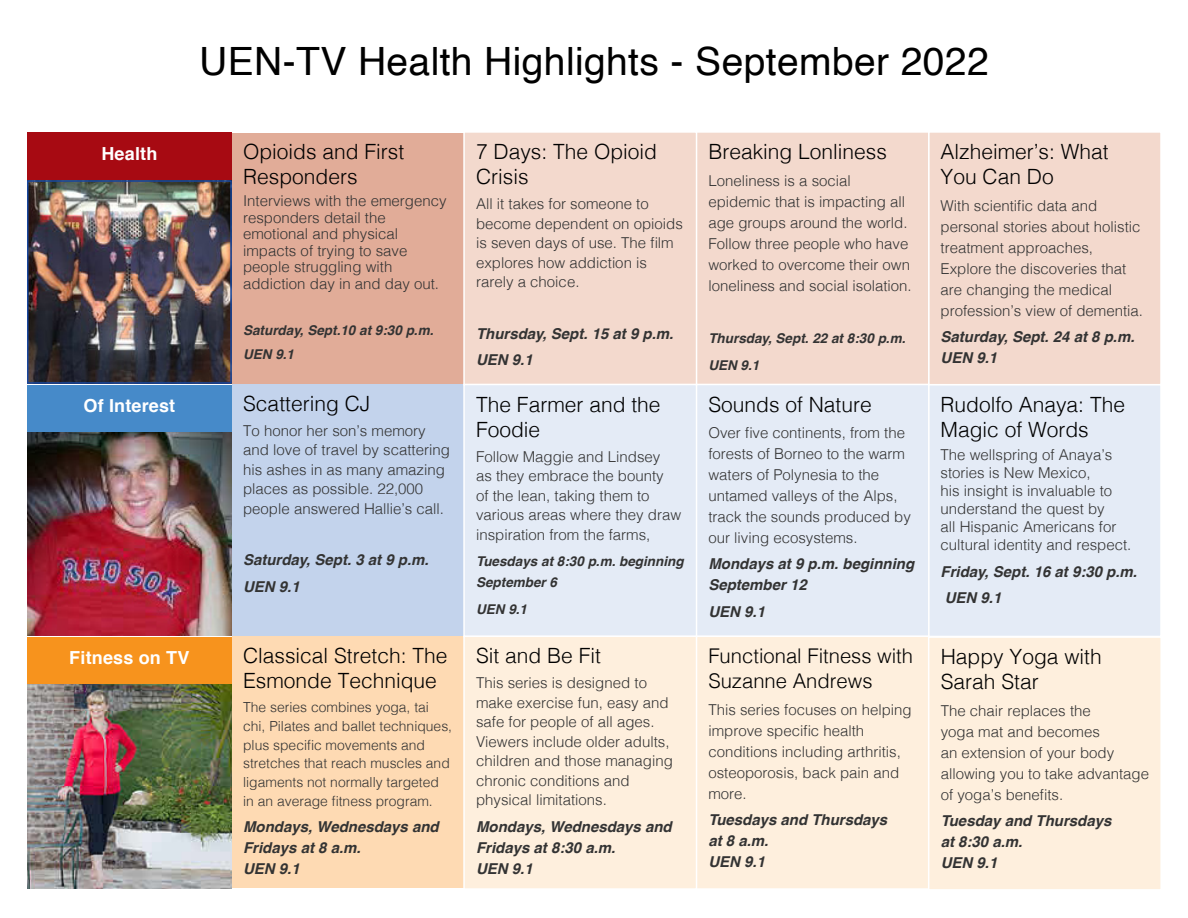
<style>
.page{position:relative;width:1188px;height:918px;background:#fff}
.page>*{position:absolute;margin:0;border:0;box-sizing:border-box;transform-origin:0 0}
.t1{font:39px "Helvetica";letter-spacing:.01em;color:#000}
.item_title{font:300 21px/25.2px "Helvetica";color:#000}
.item_title-2{font:300 20.25px/25.2px "Helvetica";color:#000}
.Catergory_Title{font:700 18px "Helvetica";letter-spacing:.01em;color:#fff}
.item_description{font:300 15px/21px "Helvetica";color:#333}
.date_time_bottom{font:italic 700 15px/21px "Helvetica";color:#333}
.item_description-2{font:italic 700 15px "Helvetica";color:#333}
.item_description-3{font:300 13.8px/18.8px "Helvetica";color:#333}
.date_time_bottom-2{font:italic 700 13.5px/21px "Helvetica";color:#333}
</style>
<div class="page">
<div style="left:232px;top:133px;width:232px;height:252px;background:#e1ac98"></div>
<img style="left:30px;top:183px;width:199px;height:198px">
<div style="left:27px;top:180px;width:205px;height:204px;border:2px solid #18469d"></div>
<img style="left:27px;top:432px;width:205px;height:204px">
<div style="left:27px;top:133px;width:205px;height:47px;background:#a70a12"></div>
<div style="left:27px;top:385px;width:205px;height:47px;background:#468ac9"></div>
<div style="left:232px;top:636px;width:232px;height:252px;background:#fedab3"></div>
<div style="left:232px;top:384px;width:232px;height:252px;background:#c3d3ec"></div>
<div style="left:928px;top:384px;width:233px;height:252px;background:#e4ebf6"></div>
<div style="left:928px;top:384px;width:234px;height:253px;border:2px solid #fff"></div>
<div style="left:928px;top:132px;width:233px;height:253px;background:#f3d9cd"></div>
<div style="left:928px;top:131px;width:234px;height:254px;border:2px solid #fff"></div>
<div style="left:696px;top:132px;width:233px;height:253px;background:#f3d9cd"></div>
<div style="left:696px;top:131px;width:234px;height:254px;border:2px solid #fff"></div>
<div style="left:696px;top:384px;width:233px;height:252px;background:#e4ebf6"></div>
<div style="left:696px;top:384px;width:234px;height:253px;border:2px solid #fff"></div>
<div style="left:696px;top:636px;width:233px;height:253px;background:#feefdd"></div>
<div style="left:696px;top:636px;width:234px;height:254px;border:2px solid #fff"></div>
<div style="left:464px;top:132px;width:233px;height:253px;background:#f3d9cd"></div>
<div style="left:463px;top:131px;width:234px;height:254px;border:2px solid #fff"></div>
<div style="left:464px;top:384px;width:233px;height:252px;background:#e4ebf6"></div>
<div style="left:463px;top:384px;width:234px;height:253px;border:2px solid #fff"></div>
<div style="left:464px;top:636px;width:233px;height:253px;background:#feefdd"></div>
<div style="left:463px;top:636px;width:234px;height:254px;border:2px solid #fff"></div>
<div style="left:929px;top:637px;width:232px;height:253px;background:#feefdd"></div>
<div style="left:928px;top:636px;width:234px;height:255px;border:2px solid #fff"></div>
<img style="left:27px;top:683px;width:205px;height:205px">
<div style="left:27px;top:637px;width:205px;height:46px;background:#f7931d"></div>
<p class="t1" style="left:199px;top:31px;width:791px">UEN-TV Health Highlights - September 2022</p>
<p class="Catergory_Title" style="left:101px;top:139px;width:57px">Health</p>
<p class="Catergory_Title" style="left:83px;top:391px;width:93px">Of Interest</p>
<p class="Catergory_Title" style="left:69px;top:643px;width:122px">Fitness on TV</p>
<p class="item_title" style="left:243px;top:138px;width:163px">Opioids and First<br>Responders</p>
<p class="item_description" style="left:243px;top:192px;width:205px;line-height:16.5px">Interviews with the emergency responders detail the emotional and physical impacts of trying to save people struggling with addiction day in and day out.</p>
<p class="date_time_bottom-2" style="left:243px;top:319px;width:192px">Saturday, Sept.10 at 9:30 p.m.</p>
<p class="date_time_bottom-2" style="left:243px;top:343px;width:53px">UEN 9.1</p>
<p class="item_title" style="left:243px;top:389px;width:129px">Scattering CJ</p>
<p class="item_description" style="left:243px;top:420px;width:208px;line-height:19.5px">To honor her son’s memory and love of travel by scattering his ashes in as many amazing places as possible. 22,000 people answered Hallie’s call.</p>
<p class="date_time_bottom" style="left:243px;top:549px;width:187px">Saturday, Sept. 3 at 9 p.m.</p>
<p class="date_time_bottom" style="left:243px;top:576px;width:58px">UEN 9.1</p>
<p class="item_title" style="left:243px;top:641px;width:206px">Classical Stretch: The<br>Esmonde Technique</p>
<p class="item_description-3" style="left:243px;top:697px;width:210px">The series combines yoga, tai chi, Pilates and ballet techniques, plus specific movements and stretches that reach muscles and ligaments not normally targeted in an average fitness program.</p>
<p class="date_time_bottom" style="left:243px;top:817px;width:197px">Mondays, Wednesdays and<br>Fridays at 8 a.m.<br>UEN 9.1</p>
<p class="item_title" style="left:476px;top:138px;width:182px">7 Days: The Opioid<br>Crisis</p>
<p class="item_description" style="left:476px;top:193px;width:208px;line-height:19.5px">All it takes for someone to become dependent on opioids is seven days of use. The film explores how addiction is rarely a choice.</p>
<p class="item_description-2" style="left:476px;top:321px;width:199px">Thursday, Sept. 15 at 9 p.m.</p>
<p class="date_time_bottom" style="left:476px;top:349px;width:58px">UEN 9.1</p>
<p class="item_title" style="left:476px;top:390px;width:186px">The Farmer and the<br>Foodie</p>
<p class="item_description" style="left:476px;top:446px;width:207px;line-height:19.5px">Follow Maggie and Lindsey<br>as they embrace the bounty<br>of the lean, taking them to various areas where they draw inspiration from the farms,</p>
<p class="date_time_bottom-2" style="left:476px;top:551px;width:209px">Tuesdays at 8:30 p.m. beginning<br>September 6</p>
<p class="date_time_bottom-2" style="left:476px;top:598px;width:53px">UEN 9.1</p>
<p class="item_title" style="left:476px;top:642px;width:126px">Sit and Be Fit</p>
<p class="item_description" style="left:476px;top:672px;width:198px;line-height:19.5px">This series is designed to make exercise fun, easy and safe for people of all ages.<br>Viewers include older adults, children and those managing chronic conditions and physical limitations.</p>
<p class="date_time_bottom" style="left:476px;top:816px;width:197px">Mondays, Wednesdays and<br>Fridays at 8:30 a.m.<br>UEN 9.1</p>
<p class="item_title" style="left:708px;top:138px;width:180px">Breaking Lonliness</p>
<p class="item_description" style="left:708px;top:169px;width:205px">Loneliness is a social epidemic that is impacting all age groups around the world.<br>Follow three people who have worked to overcome their own loneliness and social isolation.</p>
<p class="date_time_bottom-2" style="left:708px;top:328px;width:199px">Thursday, Sept. 22 at 8:30 p.m.</p>
<p class="date_time_bottom-2" style="left:708px;top:355px;width:53px">UEN 9.1</p>
<p class="item_title" style="left:708px;top:390px;width:165px">Sounds of Nature</p>
<p class="item_description" style="left:708px;top:421px;width:204px">Over five continents, from the forests of Borneo to the warm waters of Polynesia to the untamed valleys of the Alps, track the sounds produced by our living ecosystems.</p>
<p class="date_time_bottom" style="left:708px;top:554px;width:207px">Mondays at 9 p.m. beginning<br>September 12</p>
<p class="date_time_bottom" style="left:708px;top:601px;width:58px">UEN 9.1</p>
<p class="item_title-2" style="left:708px;top:642px;width:206px">Functional Fitness with<br>Suzanne Andrews</p>
<p class="item_description" style="left:708px;top:698px;width:205px">This series focuses on helping improve specific health conditions including arthritis, osteoporosis, back pain and more.</p>
<p class="date_time_bottom" style="left:708px;top:809px;width:180px">Tuesdays and Thursdays at 8 a.m.<br>UEN 9.1</p>
<p class="item_title" style="left:941px;top:138px;width:170px">Alzheimer’s: What<br>You Can Do</p>
<p class="item_description" style="left:941px;top:194px;width:204px">With scientific data and personal stories about holistic treatment approaches,<br>Explore the discoveries that are changing the medical profession’s view of dementia.</p>
<p class="date_time_bottom" style="left:941px;top:326px;width:195px">Saturday, Sept. 24 at 8 p.m.<br>UEN 9.1</p>
<p class="item_title" style="left:941px;top:390px;width:186px">Rudolfo Anaya: The<br>Magic of Words</p>
<p class="item_description" style="left:941px;top:445px;width:192px;line-height:18px">The wellspring of Anaya’s stories is New Mexico,<br>his insight is invaluable to understand the quest by<br>all Hispanic Americans for cultural identity and respect.</p>
<p class="date_time_bottom" style="left:941px;top:561px;width:198px">Friday, Sept. 16 at 9:30 p.m.</p>
<p class="date_time_bottom" style="left:945px;top:587px;width:58px">UEN 9.1</p>
<p class="item_title" style="left:941px;top:643px;width:163px">Happy Yoga with<br>Sarah Star</p>
<p class="item_description" style="left:941px;top:699px;width:210px">The chair replaces the<br>yoga mat and becomes<br>an extension of your body allowing you to take advantage of yoga’s benefits.</p>
<p class="date_time_bottom" style="left:941px;top:811px;width:172px">Tuesday and Thursdays at 8:30 a.m.<br>UEN 9.1</p>
</div>
